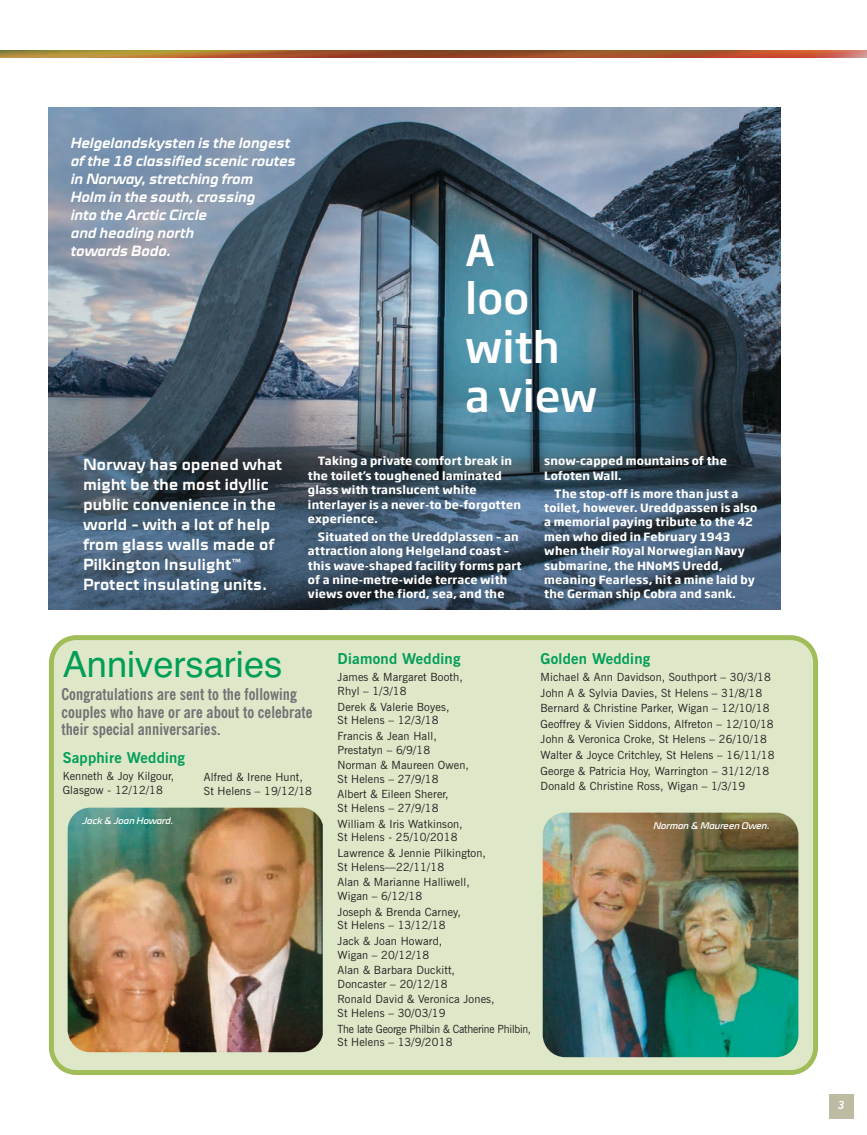
<style>
.page{position:relative;width:867px;height:1135px;background:#fff}
.page>*{position:absolute;margin:0;border:0;box-sizing:border-box;transform-origin:0 0}
.t1{font:500 42.5px/48.8px "Soho Gothic Pro";color:#fff}
.t2{font:36.25px "Helvetica";color:#009e57}
.t3{font:700 16.25px/20px "Cube OT";letter-spacing:.02em;color:#fff}
.t4{font:700 condensed 16.25px/17.5px "News Gothic BT";letter-spacing:.005em;color:#6f7273}
.t5{font:italic 700 15px/18px "Cube OT";color:#fff}
.t6{font:700 15px "News Gothic BT";letter-spacing:.015em;color:#009e57}
.t7{font:11.25px/13.8px "News Gothic BT";letter-spacing:.015em;color:#231f20}
.t8{font:700 11.25px/14.4px "Soho Gothic Pro";letter-spacing:.015em;color:#fff}
.t9{font:11.25px/13.8px "News Gothic BT";letter-spacing:-.015em;color:#231f20;scale:.95 1}
.t10{font:italic 700 11.25px "News Gothic BT";color:#fff}
.t11{font:italic 9.62px "Cube OT";letter-spacing:-.01em;color:#fff}
</style>
<div class="page">
<svg style="left:49px;top:635px;width:769px;height:440px;background:#bdcbaa"></svg>
<img style="left:68px;top:807px;width:240px;height:245px">
<div style="left:828px;top:1094px;width:25px;height:25px;background:#bdbba2"></div>
<img style="left:0;top:51px;width:867px;height:7px">
<img style="left:49px;top:107px;width:731px;height:503px">
<svg style="left:558px;top:812px;width:7px;height:2px"></svg>
<h3 class="t5" style="left:70px;top:136px;width:226px">Helgelandskysten is the longest of the 18 classified scenic routes in Norway, stretching from<br>Holm in the south, crossing<br>into the Arctic Circle<br>and heading north<br>towards Bodo.</h3>
<h1 class="t1" style="left:465px;top:229px;width:134px">A<br>loo with<br>a view</h1>
<h3 class="t3" style="left:83px;top:456px;width:200px">Norway has opened what might be the most idyllic public convenience in the world – with a lot of help from glass walls made of<br>Pilkington Insulight™<br>Protect insulating units.</h3>
<p class="t8" style="left:308px;top:455px;width:214px;text-indent:10px">Taking a private comfort break in the toilet’s toughened laminated glass with translucent white interlayer is a never-to be-forgotten experience.</p>
<p class="t8" style="left:308px;top:530px;width:215px;text-indent:10px">Situated on the Ureddplassen – an attraction along Helgeland coast – this wave-shaped facility forms part of a nine-metre-wide terrace with views over the fiord, sea, and the</p>
<p class="t8" style="left:544px;top:455px;width:184px">snow-capped mountains of the<br>Lofoten Wall.</p>
<p class="t8" style="left:544px;top:487px;width:215px;text-indent:10px">The stop-off is more than just a toilet, however. Ureddpassen is also a memorial paying tribute to the 42 men who died in February 1943 when their Royal Norwegian Navy submarine, the HNoMS Uredd, meaning Fearless, hit a mine laid by the German ship Cobra and sank.</p>
<h2 class="t2" style="left:63px;top:650px;width:221px">Anniversaries</h2>
<h3 class="t6" style="left:337px;top:649px;width:124px">Diamond Wedding</h3>
<p class="t7" style="left:337px;top:670px;width:127px">James &amp; Margaret Booth,<br>Rhyl – 1/3/18</p>
<p class="t7" style="left:337px;top:699px;width:113px">Derek &amp; Valerie Boyes,<br>St Helens – 12/3/18</p>
<p class="t7" style="left:337px;top:729px;width:101px">Francis &amp; Jean Hall,<br>Prestatyn – 6/9/18</p>
<p class="t7" style="left:337px;top:758px;width:133px">Norman &amp; Maureen Owen,<br>St Helens – 27/9/18</p>
<p class="t7" style="left:337px;top:787px;width:113px">Albert &amp; Eileen Sherer,<br>St Helens – 27/9/18</p>
<p class="t7" style="left:337px;top:817px;width:126px">William &amp; Iris Watkinson,<br>St Helens - 25/10/2018</p>
<p class="t7" style="left:337px;top:846px;width:150px">Lawrence &amp; Jennie Pilkington,<br>St Helens—22/11/18</p>
<p class="t7" style="left:337px;top:875px;width:134px">Alan &amp; Marianne Halliwell,<br>Wigan – 6/12/18</p>
<p class="t7" style="left:337px;top:904px;width:125px">Joseph &amp; Brenda Carney,<br>St Helens – 13/12/18</p>
<p class="t7" style="left:337px;top:934px;width:106px">Jack &amp; Joan Howard,<br>Wigan – 20/12/18</p>
<p class="t7" style="left:337px;top:963px;width:119px">Alan &amp; Barbara Duckitt,<br>Doncaster – 20/12/18</p>
<p class="t7" style="left:337px;top:992px;width:159px">Ronald David &amp; Veronica Jones,<br>St Helens – 30/03/19</p>
<p class="t9" style="left:337px;top:1021px;width:205px">The late George Philbin &amp; Catherine Philbin,<br>St Helens – 13/9/2018</p>
<h3 class="t4" style="left:61px;top:685px;width:253px">Congratulations are sent to the following couples who have or are about to celebrate their special anniversaries.</h3>
<h3 class="t6" style="left:63px;top:748px;width:124px">Sapphire Wedding</h3>
<p class="t7" style="left:63px;top:769px;width:113px">Kenneth &amp; Joy Kilgour,<br>Glasgow - 12/12/18</p>
<p class="t7" style="left:204px;top:770px;width:110px">Alfred &amp; Irene Hunt,<br>St Helens – 19/12/18</p>
<p class="t11" style="left:82px;top:817px;width:92px">Jack &amp; Joan Howard.</p>
<h3 class="t6" style="left:540px;top:649px;width:111px">Golden Wedding</h3>
<p class="t7" style="left:540px;top:669px;width:235px;line-height:15.5px">Michael &amp; Ann Davidson, Southport – 30/3/18<br>John A &amp; Sylvia Davies, St Helens – 31/8/18<br>Bernard &amp; Christine Parker, Wigan – 12/10/18<br>Geoffrey &amp; Vivien Siddons, Alfreton – 12/10/18<br>John &amp; Veronica Croke, St Helens – 26/10/18<br>Walter &amp; Joyce Critchley, St Helens – 16/11/18<br>George &amp; Patricia Hoy, Warrington – 31/12/18<br>Donald &amp; Christine Ross, Wigan – 1/3/19</p>
<p class="t11" style="left:653px;top:822px;width:118px">Norman &amp; Maureen Owen.</p>
<p class="t10" style="left:837px;top:1098px;width:8px">3</p>
</div>
